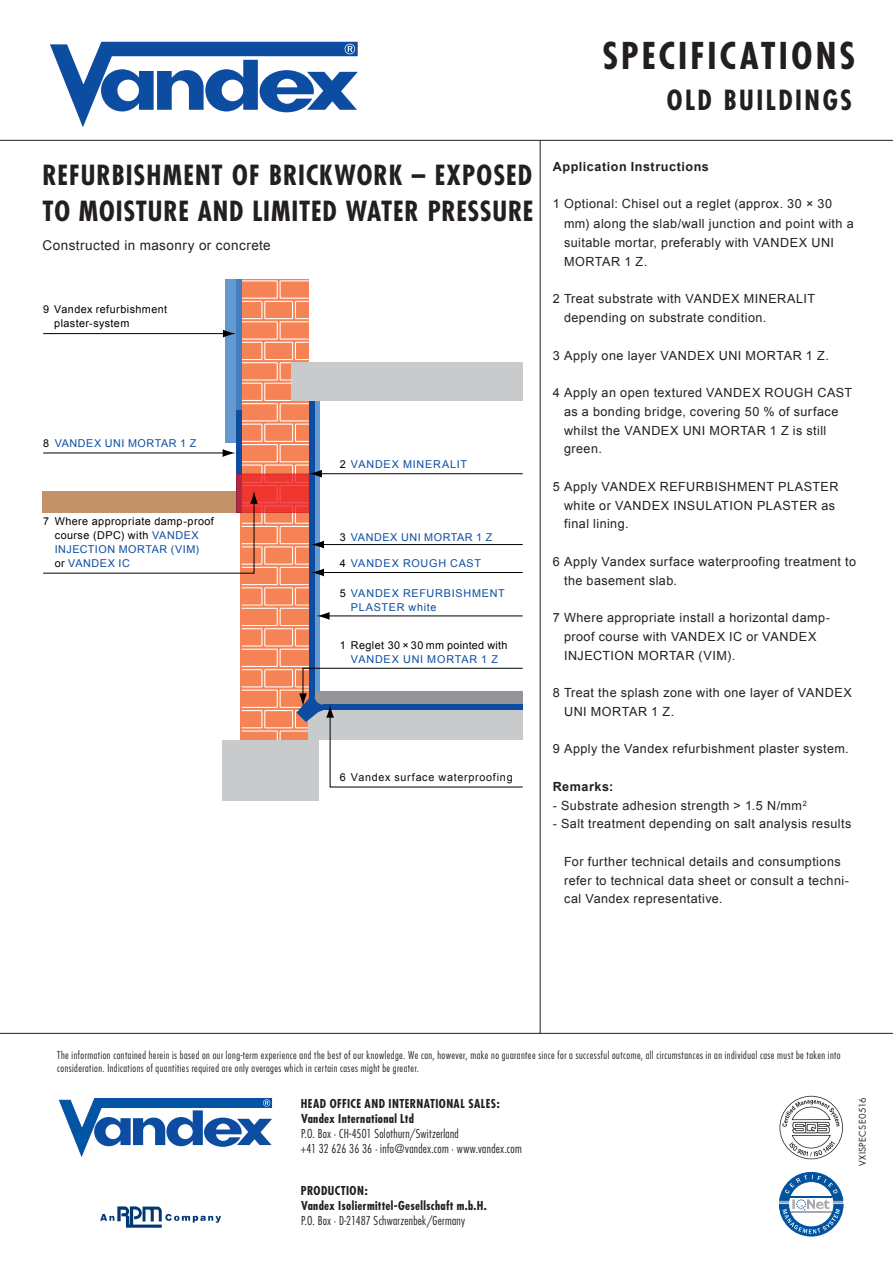
<style>
.page{position:relative;width:893px;height:1263px;background:#fff}
.page>*{position:absolute;margin:0;border:0;box-sizing:border-box;transform-origin:0 0}
.t1{font:700 condensed 36px "Futura";letter-spacing:.085em;color:#231f20}
.t2{font:700 condensed 27px/36px "Futura";letter-spacing:.035em;color:#231f20}
.t3{font:700 condensed 27px "Futura";letter-spacing:.09em;color:#231f20}
.t4{font:13.5px "Arial";letter-spacing:.035em;color:#231f20}
.t5{font:12.6px/18.8px "Arial";letter-spacing:.035em;color:#231f20}
.t6{font:700 12.6px "Arial";letter-spacing:.04em;color:#231f20}
.t7{font:300 condensed 12px/15px "Futura";letter-spacing:.025em;color:#231f20}
.t8{font:700 condensed 12px/15px "Futura";letter-spacing:.03em;color:#231f20}
.t9{font:10.8px/14.1px "Arial";letter-spacing:.04em;color:#000}
.t10{font:10.8px/14.1px "Arial";letter-spacing:.065em;color:#0d4da1}
.t11{font:10.8px "Arial";letter-spacing:.065em;color:#0f0c12}
.t12{font:300 condensed 10.5px/13.5px "Futura";letter-spacing:.045em;color:#231f20}
.t13{font:9px "Futura";letter-spacing:.035em;color:#231f20}
.s1{color:#000}
.s2{color:#0d4da1}
</style>
<div class="page">
<svg style="left:59px;top:1098px;width:213px;height:59px"></svg>
<svg style="left:100px;top:1206px;width:121px;height:22px"></svg>
<svg style="left:779px;top:1172px;width:64px;height:64px"></svg>
<svg style="left:779px;top:1096px;width:64px;height:63px"></svg>
<svg style="left:50px;top:41px;width:308px;height:86px"></svg>
<hr style="left:0;top:140px;width:893px;height:1px;background:#231f20">
<hr style="left:0;top:1033px;width:893px;height:1px;background:#231f20">
<hr style="left:540px;top:140px;width:1px;height:893px;background:#231f20">
<div style="left:236px;top:279px;width:6px;height:163px;background:#437ec1"></div>
<div style="left:222px;top:740px;width:97px;height:60px;background:#c9cacc"></div>
<svg style="left:42px;top:280px;width:481px;height:508px"></svg>
<h1 class="t1" style="left:602px;top:34px;width:254px">SPECIFICATIONS</h1>
<h2 class="t3" style="left:667px;top:83px;width:187px">OLD BUILDINGS</h2>
<h2 class="t2" style="left:43px;top:157px;width:492px">REFURBISHMENT OF BRICKWORK – EXPOSED<br>TO MOISTURE AND LIMITED WATER PRESSURE</h2>
<p class="t4" style="left:43px;top:236px;width:230px">Constructed in masonry or concrete</p>
<p class="t9" style="left:54px;top:302px;width:114px">Vandex refurbishment plaster-system</p>
<p class="t9" style="left:43px;top:302px;width:8px">9</p>
<p class="t10" style="left:43px;top:436px;width:155px"><span class="s1">8</span> VANDEX UNI MORTAR 1 Z</p>
<p class="t9" style="left:55px;top:515px;width:161px;text-indent:-11px">7 Where appropriate damp-proof course (DPC) with <span class="s2">VANDEX<br>INJECTION MORTAR (VIM)<br></span>or <span class="s2">VANDEX IC</span></p>
<p class="t9" style="left:340px;top:458px;width:8px">2</p>
<p class="t10" style="left:351px;top:458px;width:118px">VANDEX MINERALIT</p>
<p class="t10" style="left:340px;top:530px;width:154px"><span class="s1">3</span> VANDEX UNI MORTAR 1 Z</p>
<p class="t9" style="left:340px;top:557px;width:8px">4</p>
<p class="t9" style="left:340px;top:586px;width:8px">5</p>
<p class="t10" style="left:351px;top:557px;width:132px">VANDEX ROUGH CAST</p>
<p class="t10" style="left:351px;top:586px;width:156px">VANDEX REFURBISHMENT<br>PLASTER white</p>
<p class="t9" style="left:340px;top:638px;width:8px">1</p>
<p class="t9" style="left:351px;top:638px;width:158px">Reglet 30 × 30 mm pointed with</p>
<p class="t10" style="left:351px;top:652px;width:149px">VANDEX UNI MORTAR 1 Z</p>
<p class="t11" style="left:351px;top:770px;width:163px">Vandex surface waterproofing</p>
<p class="t9" style="left:340px;top:770px;width:8px">6</p>
<p class="t6" style="left:553px;top:158px;width:158px">Application Instructions</p>
<p class="t5" style="left:564px;top:194px;width:291px;line-height:19.2px;text-indent:-11px">1 Optional: Chisel out a reglet (approx. 30 × 30 mm) along the slab/wall junction and point with a suitable mortar, preferably with VANDEX UNI MORTAR 1 Z.</p>
<p class="t5" style="left:564px;top:290px;width:253px;text-indent:-11px">2 Treat substrate with VANDEX MINERALIT depending on substrate condition.</p>
<p class="t5" style="left:553px;top:346px;width:278px">3 Apply one layer VANDEX UNI MORTAR 1 Z.</p>
<p class="t5" style="left:564px;top:383px;width:290px;text-indent:-11px">4 Apply an open textured VANDEX ROUGH CAST as a bonding bridge, covering 50 % of surface whilst the VANDEX UNI MORTAR 1 Z is still green.</p>
<p class="t5" style="left:564px;top:477px;width:276px;text-indent:-11px">5 Apply VANDEX REFURBISHMENT PLASTER white or VANDEX INSULATION PLASTER as final lining.</p>
<p class="t5" style="left:564px;top:552px;width:294px;text-indent:-11px">6 Apply Vandex surface waterproofing treatment to the basement slab.</p>
<p class="t5" style="left:564px;top:608px;width:268px;text-indent:-11px">7 Where appropriate install a horizontal damp&shy;proof course with VANDEX IC or VANDEX<br>INJECTION MORTAR (VIM).</p>
<p class="t5" style="left:564px;top:683px;width:289px;text-indent:-11px">8 Treat the splash zone with one layer of VANDEX<br>UNI MORTAR 1 Z.</p>
<p class="t5" style="left:553px;top:740px;width:297px">9 Apply the Vandex refurbishment plaster system.</p>
<p class="t6" style="left:553px;top:778px;width:62px">Remarks:</p>
<p class="t5" style="left:553px;top:796px;width:255px">- Substrate adhesion strength &gt; 1.5 N/mm<sup>2</sup></p>
<p class="t5" style="left:553px;top:815px;width:300px">- Salt treatment depending on salt analysis results</p>
<p class="t5" style="left:564px;top:852px;width:287px">For further technical details and consumptions refer to technical data sheet or consult a techni&shy;cal Vandex representative.</p>
<p class="t12" style="left:57px;top:1048px;width:785px">The information contained herein is based on our long-term experience and the best of our knowledge. We can, however, make no guarantee since for a successful outcome, all circumstances in an individual case must be taken into consideration. Indications of quantities required are only averages which in certain cases might be greater.</p>
<p class="t8" style="left:301px;top:1096px;width:200px">HEAD OFFICE AND INTERNATIONAL SALES:<br>Vandex International Ltd</p>
<p class="t7" style="left:301px;top:1126px;width:223px">P.O. Box · CH-4501 Solothurn/Switzerland<br>+41 32 626 36 36 · info@vandex.com · www.vandex.com</p>
<p class="t8" style="left:301px;top:1183px;width:187px">PRODUCTION:<br>Vandex Isoliermittel-Gesellschaft m.b.H.</p>
<p class="t7" style="left:301px;top:1213px;width:165px">P.O. Box · D-21487 Schwarzenbek/Germany</p>
<p class="t13" style="left:857px;top:1166px;width:70px;rotate:-90deg">VXISPECSE0516</p>
</div>
